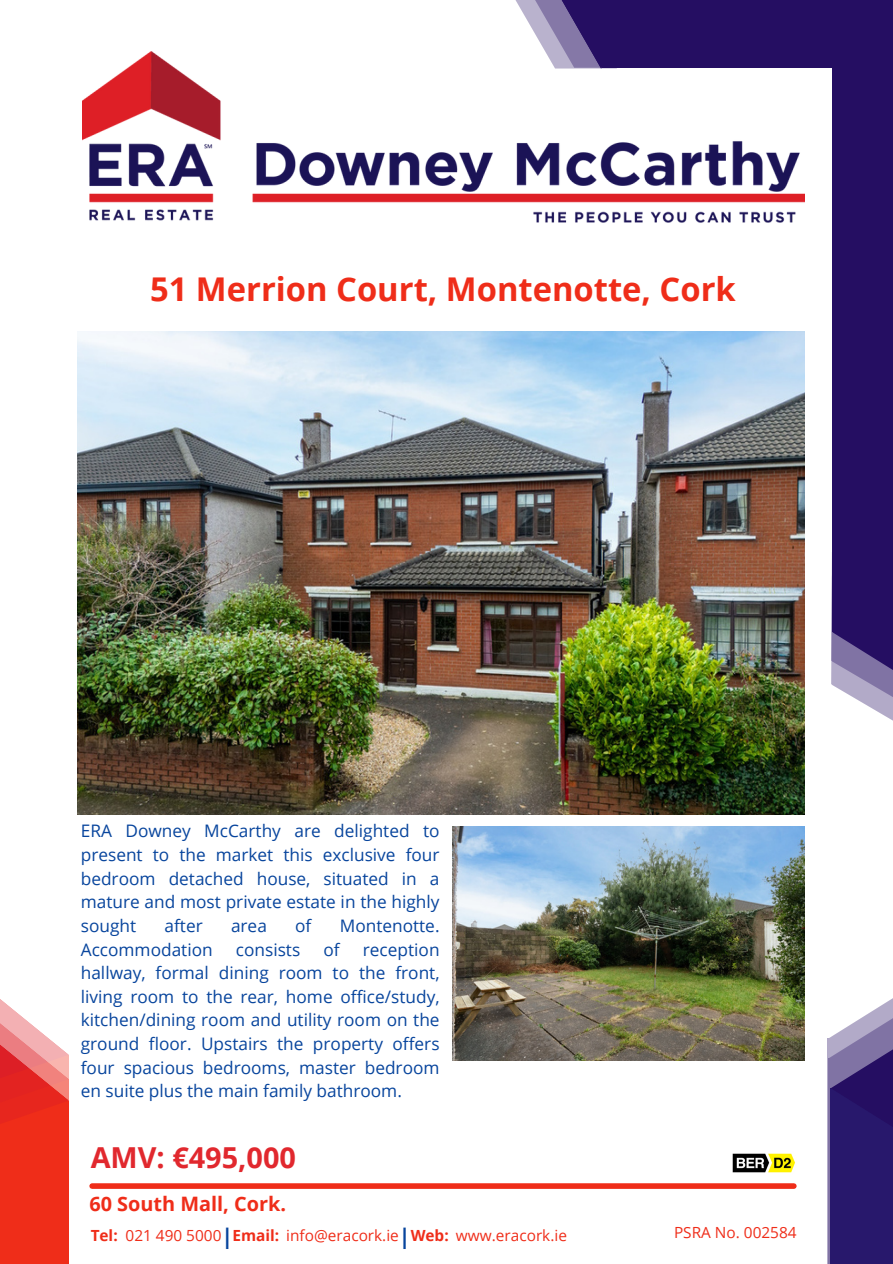
<style>
.page{position:relative;width:893px;height:1264px;background:#fff}
.page>*{position:absolute;margin:0;border:0;box-sizing:border-box;transform-origin:0 0}
.t1{font:700 32.7px "Open Sans";color:#ef2d19}
.t2{font:700 28.8px "Open Sans";color:#e1282e}
.t3{font:700 21.3px "Open Sans";color:#08459d}
.t4{font:700 19.8px "Open Sans";color:#ef2d19}
.t5{font:17.25px/23.7px "Open Sans";color:#08459d;text-align:justify}
.t6{font:15.3px "Open Sans";color:#ef2d19}
.t7{font:700 15.3px "Open Sans";color:#ef2d19}
</style>
<div class="page">
<svg style="left:515px;top:0;width:13px;height:21px"></svg>
<svg style="left:528px;top:0;width:27px;height:51px"></svg>
<div style="left:602px;top:0;width:290px;height:68px;background:#250e62"></div>
<svg style="left:831px;top:559px;width:61px;height:161px"></svg>
<div style="left:832px;top:0;width:60px;height:631px;background:#250e62"></div>
<svg style="left:832px;top:631px;width:60px;height:60px;background:#6d5d96"></svg>
<div style="left:92px;top:1183px;width:701px;height:5px;background:#ef2d19"></div>
<svg style="left:555px;top:0;width:47px;height:51px;background:#513f82"></svg>
<img style="left:77px;top:331px;width:727px;height:483px">
<div style="left:0;top:1054px;width:68px;height:209px;background:#ef2d19"></div>
<svg style="left:0;top:999px;width:69px;height:155px"></svg>
<div style="left:826px;top:1038px;width:66px;height:225px;background:#b2aac8"></div>
<div style="left:828px;top:1058px;width:64px;height:205px;background:#28186c"></div>
<svg style="left:828px;top:999px;width:64px;height:141px"></svg>
<img style="left:82px;top:51px;width:722px;height:172px">
<img style="left:452px;top:826px;width:352px;height:234px">
<img style="left:732px;top:1153px;width:63px;height:20px">
<p class="t1" style="left:150px;top:265px;width:587px">51 Merrion Court, Montenotte, Cork</p>
<h5 class="t5" style="left:81px;top:818px;width:360px">ERA Downey McCarthy are delighted to present to the market this exclusive four bedroom detached house, situated in a mature and most private estate in the highly sought</h5>
<h5 class="t5" style="left:164px;top:913px;width:40px">after</h5>
<h5 class="t5" style="left:231px;top:913px;width:37px">area</h5>
<h5 class="t5" style="left:295px;top:913px;width:18px">of</h5>
<h5 class="t5" style="left:340px;top:913px;width:101px">Montenotte.</h5>
<h5 class="t5" style="left:81px;top:937px;width:133px">Accommodation</h5>
<h5 class="t5" style="left:236px;top:937px;width:66px">consists</h5>
<h5 class="t5" style="left:323px;top:937px;width:18px">of</h5>
<h5 class="t5" style="left:81px;top:937px;width:360px;text-indent:282px">reception hallway, formal dining room to the front, living room to the rear, home office/study, kitchen/dining room and utility room on the ground floor. Upstairs the property offers four spacious bedrooms, master bedroom en suite plus the main family bathroom.</h5>
<p class="t2" style="left:91px;top:1137px;width:207px">AMV: €495,000</p>
<p class="t4" style="left:89px;top:1190px;width:198px">60 South Mall, Cork.</p>
<h1 class="t7" style="left:91px;top:1224px;width:29px">Tel:</h1>
<p class="t6" style="left:126px;top:1224px;width:97px">021 490 5000</p>
<p class="t3" style="left:221px;top:1220px;width:13px">|</p>
<p class="t7" style="left:232px;top:1224px;width:48px">Email:</p>
<p class="t6" style="left:286px;top:1224px;width:114px">info@eracork.ie</p>
<p class="t3" style="left:399px;top:1220px;width:13px">|</p>
<p class="t7" style="left:410px;top:1224px;width:40px">Web:</p>
<p class="t6" style="left:456px;top:1224px;width:112px">www.eracork.ie</p>
<h4 class="t6" style="left:674px;top:1221px;width:124px">PSRA No. 002584</h4>
</div>
